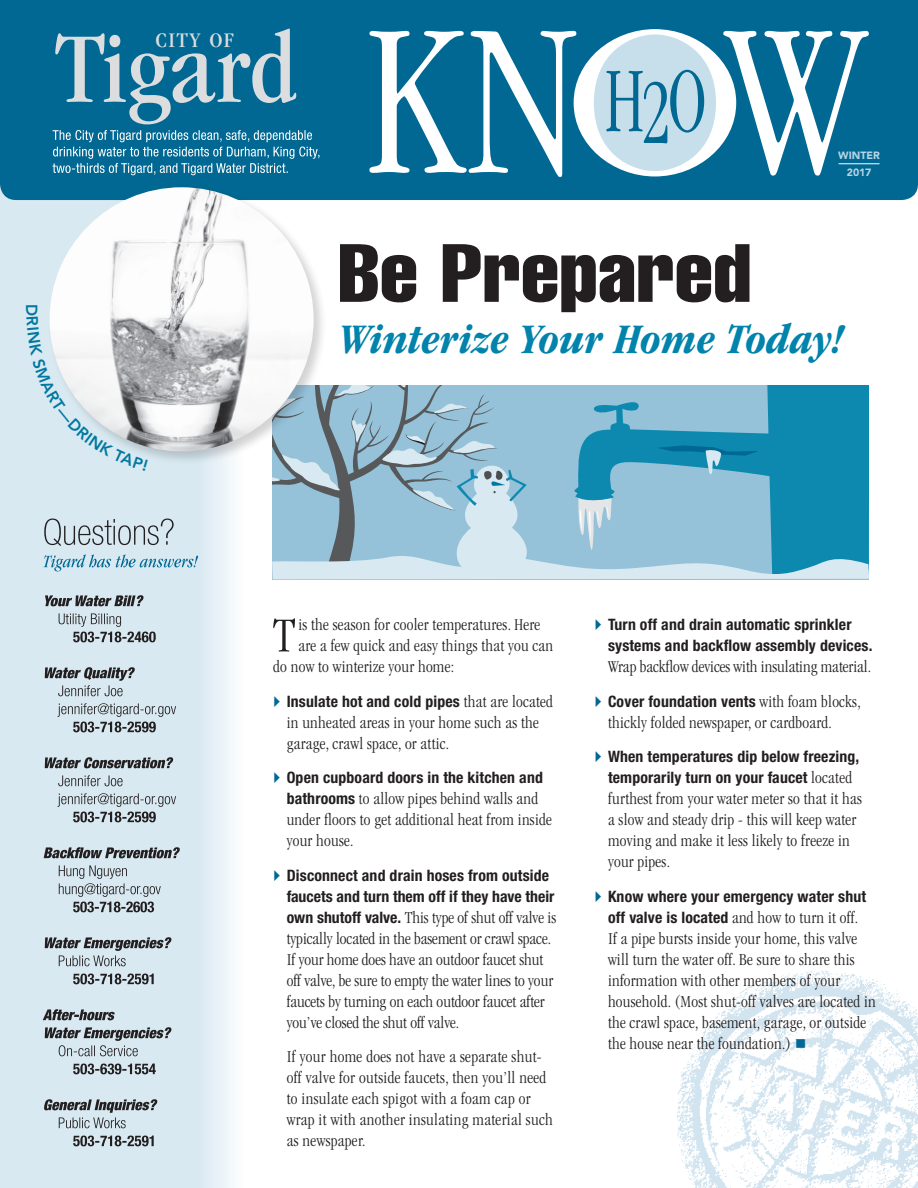
<style>
.page{position:relative;width:918px;height:1188px;background:#fff}
.page>*{position:absolute;margin:0;border:0;box-sizing:border-box;transform-origin:0 0}
.t1{font:condensed 103.65px "ITC Garamond Std";letter-spacing:-.02em;color:#dcdddf;scale:1.08 1}
.t2{font:extra-condensed 81px "Helvetica";color:#231f20;scale:1.11 1}
.t3{font:300 condensed 50.55px "ITC Garamond Std";color:#231f20}
.t4{font:italic 700 condensed 43.5px "ITC Garamond Std";color:#0183ab}
.t5{font:condensed 21.45px "ITC Garamond Std";letter-spacing:.05em;color:#dcdddf;scale:1.17 1}
.t6{font:300 condensed 17.25px/21px "ITC Garamond Std";letter-spacing:.015em;color:#231f20}
.t7{font:800 16.05px "Avenir";color:#0078a0}
.t8{font:700 condensed 15.75px/21px "Helvetica Neue";letter-spacing:.01em;color:#231f20}
.t9{font:900 10.5px/16.5px "Avenir";color:#b5d4e5;text-align:center}
.s1{font-family:"ITC Garamond Std";font-weight:300;font-size:17.25px}
.s2{font-family:"Helvetica Neue";font-weight:700;font-size:15.75px}
.s3{font-size:16.5px}
.s4{color:#006893}
</style>
<div class="page">
<img style="left:677px;top:971px;width:241px;height:217px">
<div style="left:0;top:200px;width:198px;height:988px;background:#d8e9f1"></div>
<svg style="left:198px;top:465px;width:34px;height:723px"></svg>
<div style="left:0;top:0;width:918px;height:200px;background:#006893"></div>
<svg style="left:369px;top:31px;width:500px;height:146px;fill:#006893"></svg>
<hr style="left:839px;top:163px;width:41px;height:1px;background:#fff">
<svg style="left:53px;top:130px;width:266px;height:45px;background:#2f84a7"></svg>
<svg style="left:73px;top:1136px;width:81px;height:10px"></svg>
<svg style="left:44px;top:1099px;width:114px;height:29px;background:#a9b5bb"></svg>
<svg style="left:73px;top:1064px;width:83px;height:10px"></svg>
<svg style="left:45px;top:1027px;width:127px;height:29px;background:#a9b5bb"></svg>
<svg style="left:43px;top:1009px;width:72px;height:11px"></svg>
<svg style="left:73px;top:974px;width:81px;height:10px"></svg>
<svg style="left:45px;top:937px;width:127px;height:29px;background:#a9b5bb"></svg>
<svg style="left:59px;top:865px;width:102px;height:47px;background:#b5c3c9"></svg>
<svg style="left:44px;top:847px;width:136px;height:11px"></svg>
<svg style="left:58px;top:793px;width:118px;height:29px;background:#b0bdc3"></svg>
<svg style="left:58px;top:775px;width:65px;height:11px"></svg>
<svg style="left:45px;top:757px;width:128px;height:11px"></svg>
<svg style="left:58px;top:703px;width:118px;height:29px;background:#b0bdc3"></svg>
<svg style="left:45px;top:667px;width:90px;height:29px;background:#a6b1b7"></svg>
<svg style="left:59px;top:613px;width:97px;height:29px;background:#b1bec4"></svg>
<svg style="left:45px;top:595px;width:99px;height:11px"></svg>
<svg style="left:44px;top:554px;width:154px;height:17px;background:#adcfde"></svg>
<svg style="left:44px;top:519px;width:130px;height:27px;background:#b7c5cb"></svg>
<svg style="left:272px;top:385px;width:597px;height:194px;background:#7cb5cd"></svg>
<div style="left:47px;top:184px;width:280px;height:281px;background:#231f20;opacity:.2"></div>
<img style="left:50px;top:187px;width:264px;height:264px;border-radius:132px">
<svg style="left:26px;top:317px;width:122px;height:154px"></svg>
<h1 class="t1" style="left:54px;top:11px;width:226px">Tigard</h1>
<p class="t5" style="left:155px;top:28px;width:68px">CITY OF</p>
<p class="t7" style="left:41px;top:304px;width:14px;rotate:90deg">D</p>
<p class="t9" style="left:838px;top:147px;width:43px">WINTER<br>2017</p>
<h2 class="t2" style="left:338px;top:222px;width:374px">Be Prepared</h2>
<h3 class="t4" style="left:338px;top:315px;width:507px">Winterize Your Home Today!</h3>
<h3 class="t3" style="left:273px;top:607px;width:24px">T</h3>
<p class="t6" style="left:298px;top:615px;width:243px">is the season for cooler temperatures. Here</p>
<p class="t6" style="left:298px;top:636px;width:256px">are a few quick and easy things that you can</p>
<p class="t6" style="left:273px;top:657px;width:182px">do now to winterize your home:</p>
<p class="t8" style="left:287px;top:691px;width:268px">Insulate hot and cold pipes <span class="s1">that are located</span></p>
<p class="t6" style="left:287px;top:712px;width:254px">in unheated areas in your home such as the garage, crawl space, or attic.</p>
<p class="t8" style="left:287px;top:767px;width:258px">Open cupboard doors in the kitchen and</p>
<p class="t6" style="left:287px;top:789px;width:267px"><span class="s2">bathrooms</span> <span class="s3">t</span>o allow pipes behind walls and under floors to get additional heat from inside your house.</p>
<p class="t8" style="left:287px;top:865px;width:269px">Disconnect and drain hoses from outside faucets and turn them off if they have their</p>
<p class="t6" style="left:287px;top:907px;width:271px"><span class="s2">own shutoff valve.</span> This type of shut off valve is typically located in the basement or crawl space.<br>If your home does have an outdoor faucet shut off valve, be sure to empty the water lines to your faucets by turning on each outdoor faucet after you’ve closed the shut off valve.</p>
<p class="t6" style="left:287px;top:1047px;width:268px">If your home does not have a separate shut&shy;off valve for outside faucets, then you’ll need to insulate each spigot with a foam cap or wrap it with another insulating material such as newspaper.</p>
<p class="t8" style="left:608px;top:614px;width:266px">Turn off and drain automatic sprinkler systems and backflow assembly devices.</p>
<p class="t6" style="left:608px;top:657px;width:265px">Wrap backflow devices with insulating material.</p>
<p class="t8" style="left:608px;top:691px;width:254px">Cover foundation vents <span class="s1">with foam blocks,</span></p>
<p class="t6" style="left:608px;top:712px;width:225px">thickly folded newspaper, or cardboard.</p>
<p class="t8" style="left:608px;top:746px;width:253px">When temperatures dip below freezing, temporarily turn on your faucet <span class="s1">located</span></p>
<p class="t6" style="left:608px;top:789px;width:255px">furthest from your water meter so that it has a slow and steady drip - this will keep water moving and make it less likely to freeze in your pipes.</p>
<p class="t8" style="left:608px;top:886px;width:260px">Know where your emergency water shut</p>
<p class="t6" style="left:608px;top:907px;width:269px"><span class="s2">off valve is located</span> and how to turn it off.<br>If a pipe bursts inside your home, this valve will turn the water off. Be sure to share this information with other members of your household. (Most shut-off valves are located in the crawl space, basement, garage, or outside the house near the foundation.) <span class="s4">■</span></p>
</div>
